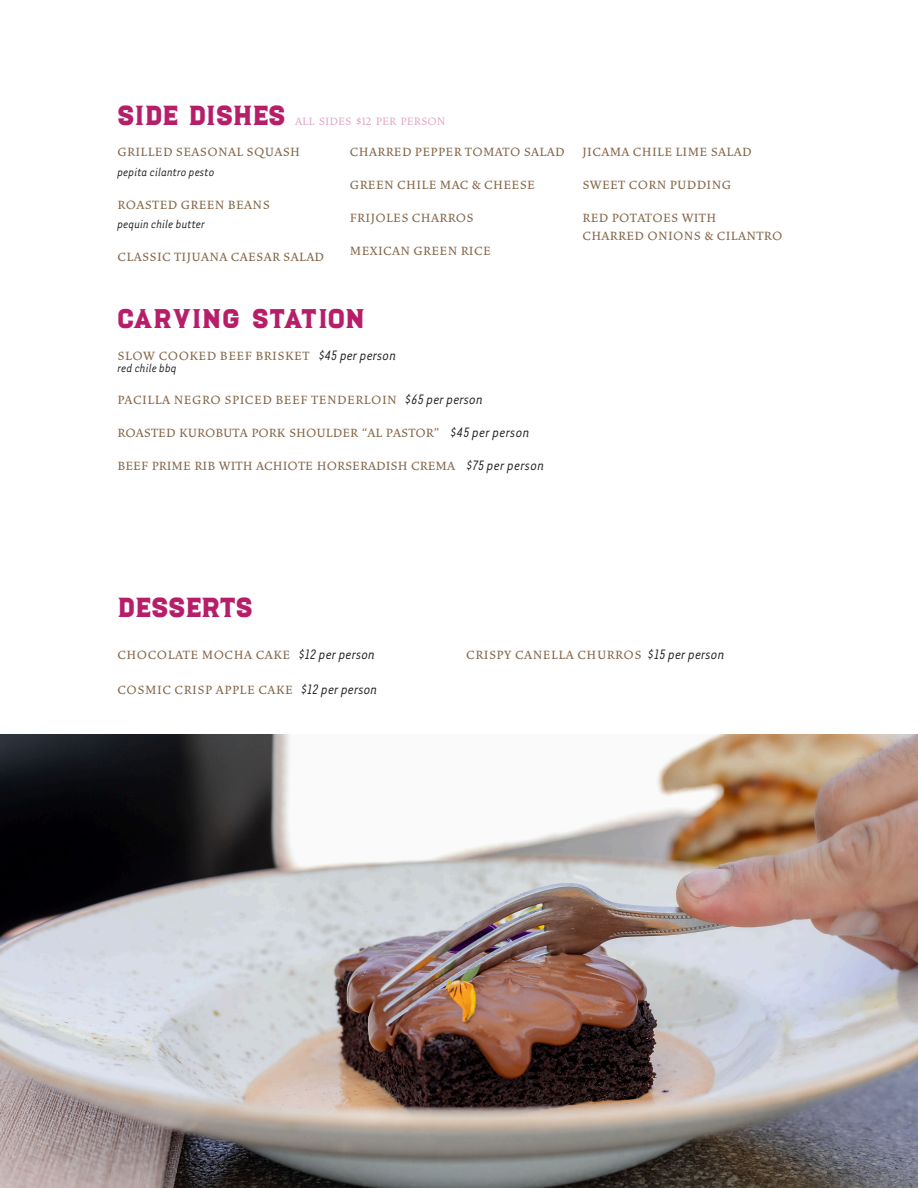
<style>
.page{position:relative;width:918px;height:1188px;background:#fff}
.page>*{position:absolute;margin:0;border:0;box-sizing:border-box;transform-origin:0 0}
.t1{font:27.6px "Luchador";color:#b71e6a}
.t2{font:27px "Luchador";letter-spacing:.02em;color:#b71e6a}
.t3{font:500 15px/18px "Vendetta OT";letter-spacing:.02em;color:#846649}
.t4{font:500 15px/33px "Vendetta OT";color:#846649}
.t5{font:italic 13.5px "Tarzana Nar OT";letter-spacing:-.01em;color:#221f1f}
.t6{font:500 13.5px "Vendetta OT";color:#e2a9c7}
.s1{font-family:"Luchador";font-weight:400;font-size:27.6px;color:#b71e6a}
.s2{font-family:"Tarzana Nar OT";font-weight:400;font-style:italic;font-size:15.75px;color:#221f1f}
</style>
<div class="page">
<img style="left:0;top:734px;width:918px;height:454px">
<p class="t6" style="left:117px;top:117px;width:330px"><span class="s1">SIDE DISHES</span> ALL SIDES $12 PER PERSON</p>
<p class="t3" style="left:117px;top:144px;width:184px">GRILLED SEASONAL SQUASH</p>
<p class="t5" style="left:117px;top:167px;width:99px">pepita cilantro pesto</p>
<p class="t3" style="left:117px;top:196px;width:154px">ROASTED GREEN BEANS</p>
<p class="t5" style="left:117px;top:220px;width:89px">pequin chile butter</p>
<p class="t3" style="left:117px;top:249px;width:208px">CLASSIC TIJUANA CAESAR SALAD</p>
<p class="t3" style="left:350px;top:144px;width:216px">CHARRED PEPPER TOMATO SALAD</p>
<p class="t3" style="left:350px;top:177px;width:187px">GREEN CHILE MAC &amp; CHEESE</p>
<p class="t3" style="left:350px;top:210px;width:125px">FRIJOLES CHARROS</p>
<p class="t3" style="left:350px;top:243px;width:142px">MEXICAN GREEN RICE</p>
<h2 class="t2" style="left:117px;top:306px;width:249px">CARVING STATION</h2>
<p class="t3" style="left:117px;top:348px;width:280px">SLOW COOKED BEEF BRISKET <span class="s2">$45 per person</span></p>
<p class="t5" style="left:117px;top:363px;width:61px">red chile bbq</p>
<p class="t4" style="left:117px;top:384px;width:414px">PACILLA NEGRO SPICED BEEF TENDERLOIN <span class="s2">$65 per person<br></span>ROASTED KUROBUTA PORK SHOULDER “AL PASTOR” <span class="s2">$45 per person</span></p>
<p class="t4" style="left:117px;top:450px;width:428px">BEEF PRIME RIB WITH ACHIOTE HORSERADISH CREMA <span class="s2">$75 per person</span></p>
<p class="t3" style="left:582px;top:144px;width:171px">JICAMA CHILE LIME SALAD</p>
<p class="t3" style="left:582px;top:177px;width:150px">SWEET CORN PUDDING</p>
<p class="t3" style="left:582px;top:210px;width:202px">RED POTATOES WITH<br>CHARRED ONIONS &amp; CILANTRO</p>
<h1 class="t1" style="left:117px;top:587px;width:137px">DESSERTS</h1>
<p class="t3" style="left:117px;top:647px;width:259px">CHOCOLATE MOCHA CAKE <span class="s2">$12 per person</span></p>
<p class="t3" style="left:117px;top:682px;width:262px">COSMIC CRISP APPLE CAKE <span class="s2">$12 per person</span></p>
<p class="t3" style="left:466px;top:647px;width:260px">CRISPY CANELLA CHURROS <span class="s2">$15 per person</span></p>
</div>
